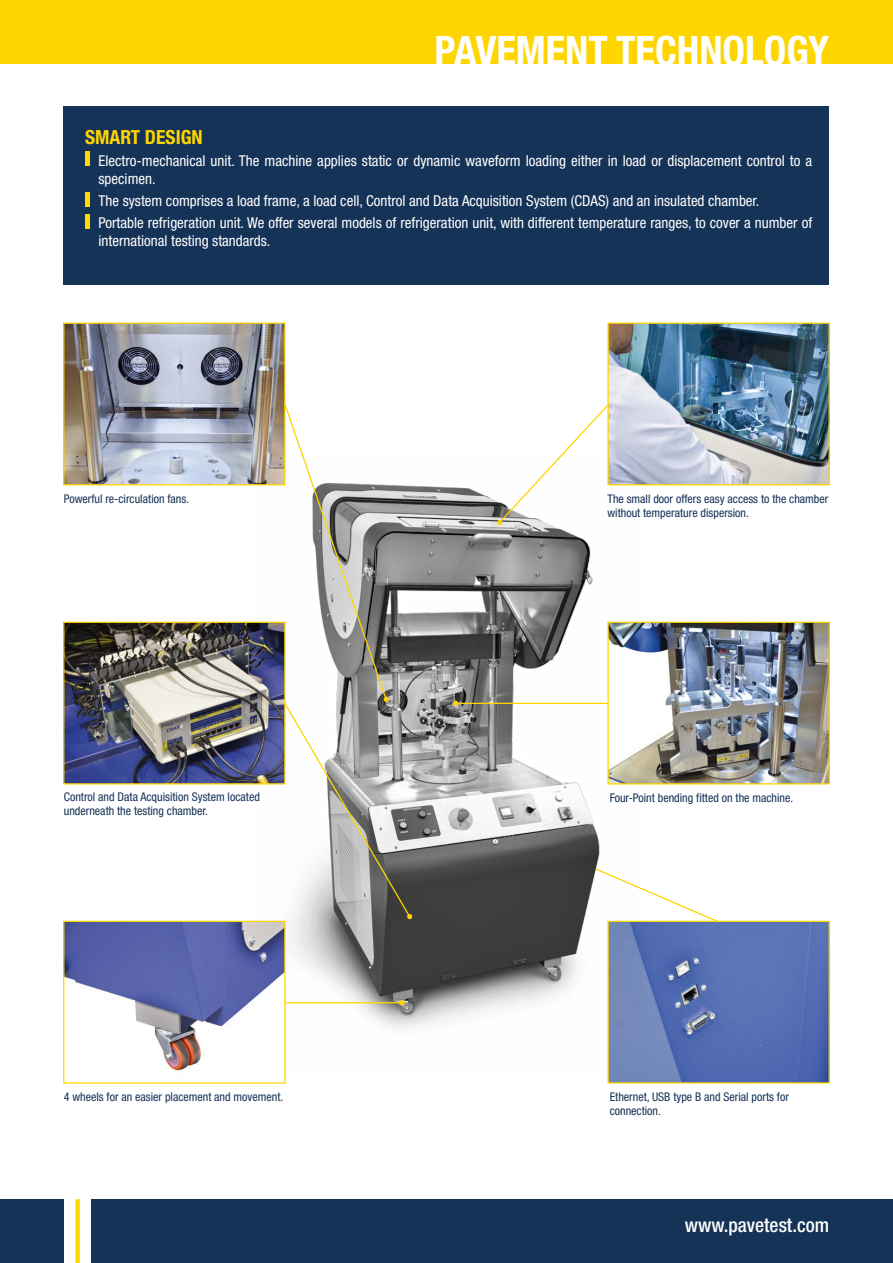
<style>
.page{position:relative;width:893px;height:1263px;background:#fff}
.page>*{position:absolute;margin:0;border:0;box-sizing:border-box;transform-origin:0 0}
.t1{font:700 condensed 40.5px "Helvetica Neue LTW1 G";color:#fff}
.t2{font:500 condensed 19.5px "Helvetica Neue LT Std";color:#fff}
.t3{font:700 condensed 19.5px "Helvetica Neue LTW1 G";color:#ffd500}
.t4{font:condensed 15px/18px "Helvetica Neue LTW1 G";color:#fff}
.t5{font:condensed 12px/14.4px "Helvetica Neue LTW1 G";color:#153257}
.t6{font:condensed 11.85px/14.4px "Helvetica Neue LTW1 G";color:#153257}
</style>
<div class="page">
<div style="left:0;top:1199px;width:64px;height:64px;background:#153257"></div>
<div style="left:75px;top:1199px;width:5px;height:64px;background:#ffd500"></div>
<svg style="left:640px;top:887px;width:80px;height:34px"></svg>
<div style="left:64px;top:106px;width:765px;height:179px;background:#153257"></div>
<div style="left:0;top:0;width:893px;height:64px;background:#ffd500"></div>
<hr style="left:85px;top:152px;width:4px;height:14px;background:#ffd800">
<hr style="left:85px;top:192px;width:4px;height:14px;background:#ffd800">
<hr style="left:85px;top:214px;width:4px;height:14px;background:#ffd800">
<img style="left:255px;top:485px;width:385px;height:543px">
<img style="left:65px;top:923px;width:219px;height:150px">
<div style="left:63px;top:921px;width:223px;height:162px;border:1px solid #ffd500"></div>
<img style="left:609px;top:624px;width:219px;height:158px">
<div style="left:607px;top:622px;width:223px;height:162px;border:1px solid #ffd500"></div>
<img style="left:65px;top:624px;width:218px;height:158px">
<div style="left:63px;top:622px;width:223px;height:162px;border:1px solid #ffd500"></div>
<img style="left:609px;top:923px;width:219px;height:158px">
<div style="left:607px;top:921px;width:223px;height:162px;border:1px solid #ffd500"></div>
<img style="left:609px;top:325px;width:219px;height:158px">
<div style="left:607px;top:323px;width:223px;height:162px;border:1px solid #ffd500"></div>
<img style="left:65px;top:325px;width:219px;height:158px">
<div style="left:63px;top:323px;width:223px;height:162px;border:1px solid #ffd500"></div>
<svg style="left:497px;top:403px;width:113px;height:122px"></svg>
<svg style="left:283px;top:402px;width:129px;height:517px"></svg>
<hr style="left:285px;top:1002px;width:117px;height:1px;background:#ffd500">
<svg style="left:400px;top:1000px;width:5px;height:5px"></svg>
<hr style="left:456px;top:703px;width:152px;height:1px;background:#ffd500">
<svg style="left:453px;top:701px;width:5px;height:5px"></svg>
<div style="left:92px;top:1199px;width:801px;height:64px;background:#153257"></div>
<h1 class="t1" style="left:434px;top:26px;width:396px">PAVEMENT TECHNOLOGY</h1>
<h2 class="t3" style="left:85px;top:125px;width:119px">SMART DESIGN</h2>
<p class="t4" style="left:99px;top:152px;width:715px">Electro-mechanical unit. The machine applies static or dynamic waveform loading either in load or displacement control to a specimen.</p>
<p class="t4" style="left:99px;top:190px;width:715px;line-height:22.2px">The system comprises a load frame, a load cell, Control and Data Acquisition System (CDAS) and an insulated chamber.<br>Portable refrigeration unit. We offer several models of refrigeration unit, with different temperature ranges, to cover a number of</p>
<p class="t4" style="left:99px;top:232px;width:173px">international testing standards.</p>
<p class="t5" style="left:64px;top:492px;width:127px">Powerful re-circulation fans.</p>
<p class="t6" style="left:607px;top:492px;width:222px">The small door offers easy access to the chamber without temperature dispersion.</p>
<p class="t5" style="left:64px;top:789px;width:198px">Control and Data Acquisition System located underneath the testing chamber.</p>
<p class="t5" style="left:610px;top:791px;width:185px">Four-Point bending fitted on the machine.</p>
<p class="t5" style="left:64px;top:1090px;width:221px">4 wheels for an easier placement and movement.</p>
<p class="t5" style="left:610px;top:1089px;width:181px">Ethernet, USB type B and Serial ports for connection.</p>
<h2 class="t2" style="left:685px;top:1214px;width:146px">www.pavetest.com</h2>
</div>
